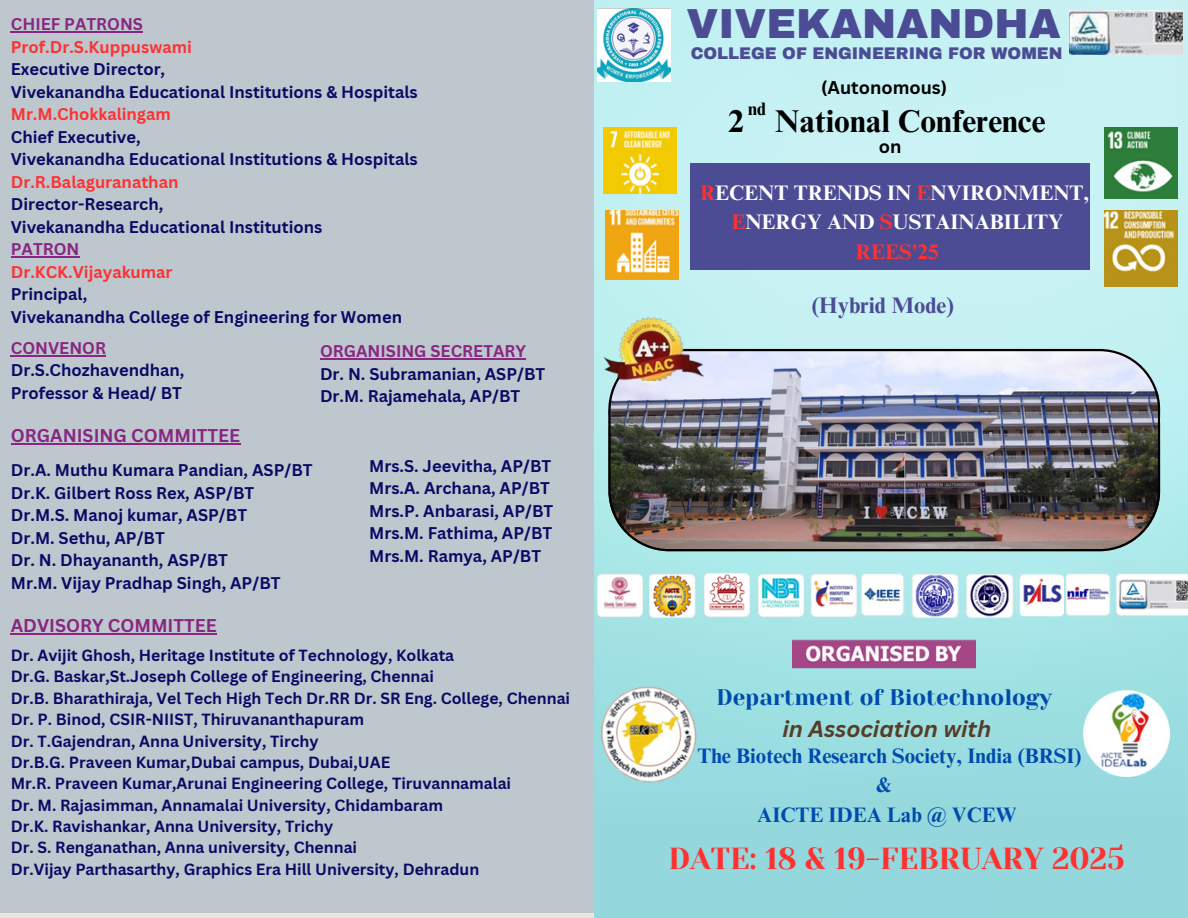
<style>
.page{position:relative;width:1188px;height:918px;background:#fff}
.page>*{position:absolute;margin:0;border:0;box-sizing:border-box;transform-origin:0 0}
.t1{font:900 41.1px "Archivo";color:#4b4c94}
.t2{font:700 31.5px "Times NRMT Pro";color:#000}
.t3{font:30.3px "Yeseva One";color:#ff3131}
.t4{font:22.5px/32.7px "Yeseva One";color:#004aad;text-align:center}
.t5{font:700 22.5px "Times NRMT Pro";color:#4b4c94}
.t6{font:700 21px/29.2px "Times NRMT Pro";color:#fff;text-align:center}
.t7{font:700 21px/29.2px "Times NRMT Pro";color:#004aad;text-align:center}
.t8{font:700 18px "Canva Sans";color:#892582}
.t9{font:700 18px "Canva Sans";color:#000}
.t10{font:700 18px "Times NRMT Pro";color:#000}
.t11{font:700 16.5px "Canva Sans";color:#090a64}
.t12{font:700 16.5px "Canva Sans";color:#ff3131}
.t13{font:700 16.5px "Canva Sans";color:#892582}
.t14{font:900 16.5px "Archivo";color:#4b4c94}
.t15{font:700 15.75px "Canva Sans";color:#090a64}
.s1{color:#ff3131}
.s2{font-family:"Canva Sans";font-weight:700;font-style:italic;color:#573d27}
</style>
<div class="page">
<div style="left:1px;top:0;width:593px;height:913px;background:#bdc7cd"></div>
<img style="left:594px;top:0;width:594px;height:918px">
<img style="left:597px;top:8px;width:73px;height:73px">
<img style="left:604px;top:128px;width:73px;height:65px">
<img style="left:605px;top:210px;width:73px;height:70px">
<img style="left:1104px;top:128px;width:73px;height:71px">
<img style="left:1104px;top:210px;width:73px;height:77px">
<img style="left:1063px;top:574px;width:125px;height:43px">
<img style="left:649px;top:574px;width:414px;height:44px">
<img style="left:759px;top:574px;width:97px;height:43px">
<img style="left:597px;top:575px;width:45px;height:42px">
<img style="left:793px;top:635px;width:182px;height:43px">
<img style="left:1084px;top:691px;width:85px;height:85px">
<img style="left:598px;top:683px;width:102px;height:101px">
<div style="left:691px;top:164px;width:399px;height:106px;background:#4b4c94"></div>
<img style="left:1069px;top:10px;width:114px;height:44px">
<hr style="left:320px;top:359px;width:110px;height:1px;background:#892582">
<hr style="left:430px;top:359px;width:96px;height:1px;background:#892582">
<img style="left:608px;top:349px;width:552px;height:202px">
<img style="left:604px;top:317px;width:100px;height:63px">
<hr style="left:11px;top:31px;width:132px;height:1px;background:#892582">
<hr style="left:11px;top:256px;width:69px;height:1px;background:#892582">
<hr style="left:11px;top:355px;width:95px;height:1px;background:#892582">
<hr style="left:11px;top:633px;width:206px;height:1px;background:#892582">
<hr style="left:11px;top:443px;width:229px;height:2px;background:#892582">
<p class="t13" style="left:11px;top:13px;width:134px">CHIEF PATRONS</p>
<p class="t12" style="left:11px;top:35px;width:183px">Prof.Dr.S.Kuppuswami</p>
<p class="t11" style="left:11px;top:58px;width:156px">Executive Director,</p>
<p class="t11" style="left:11px;top:80px;width:408px">Vivekanandha Educational Institutions &amp; Hospitals</p>
<p class="t12" style="left:11px;top:103px;width:162px">Mr.M.Chokkalingam</p>
<p class="t11" style="left:11px;top:125px;width:131px">Chief Executive,</p>
<p class="t11" style="left:11px;top:148px;width:408px">Vivekanandha Educational Institutions &amp; Hospitals</p>
<p class="t12" style="left:11px;top:170px;width:169px">Dr.R.Balaguranathan</p>
<p class="t11" style="left:11px;top:193px;width:154px">Director-Research,</p>
<p class="t11" style="left:11px;top:215px;width:313px">Vivekanandha Educational Institutions</p>
<p class="t13" style="left:11px;top:238px;width:70px">PATRON</p>
<p class="t12" style="left:11px;top:260px;width:163px">Dr.KCK.Vijayakumar</p>
<p class="t11" style="left:11px;top:283px;width:78px">Principal,</p>
<p class="t11" style="left:11px;top:305px;width:393px">Vivekanandha College of Engineering for Women</p>
<p class="t13" style="left:11px;top:336px;width:97px">CONVENOR</p>
<p class="t11" style="left:11px;top:359px;width:175px">Dr.S.Chozhavendhan,</p>
<p class="t11" style="left:11px;top:381px;width:173px">Professor &amp; Head/ BT</p>
<p class="t13" style="left:320px;top:340px;width:208px">ORGANISING SECRETARY</p>
<p class="t11" style="left:320px;top:362px;width:227px">Dr. N. Subramanian, ASP/BT</p>
<p class="t11" style="left:320px;top:385px;width:202px">Dr.M. Rajamehala, AP/BT</p>
<p class="t8" style="left:11px;top:423px;width:231px">ORGANISING COMMITTEE</p>
<p class="t11" style="left:11px;top:459px;width:303px">Dr.A. Muthu Kumara Pandian, ASP/BT</p>
<p class="t11" style="left:11px;top:481px;width:245px">Dr.K. Gilbert Ross Rex, ASP/BT</p>
<p class="t11" style="left:11px;top:504px;width:238px">Dr.M.S. Manoj kumar, ASP/BT</p>
<p class="t11" style="left:11px;top:526px;width:155px">Dr.M. Sethu, AP/BT</p>
<p class="t11" style="left:11px;top:549px;width:219px">Dr. N. Dhayananth, ASP/BT</p>
<p class="t11" style="left:11px;top:571px;width:271px">Mr.M. Vijay Pradhap Singh, AP/BT</p>
<p class="t11" style="left:369px;top:454px;width:184px">Mrs.S. Jeevitha, AP/BT</p>
<p class="t11" style="left:369px;top:477px;width:182px">Mrs.A. Archana, AP/BT</p>
<h1 class="t11" style="left:369px;top:499px;width:186px">Mrs.P. Anbarasi, AP/BT</h1>
<p class="t11" style="left:369px;top:522px;width:185px">Mrs.M. Fathima, AP/BT</p>
<p class="t11" style="left:369px;top:544px;width:174px">Mrs.M. Ramya, AP/BT</p>
<p class="t8" style="left:11px;top:613px;width:208px">ADVISORY COMMITTEE</p>
<p class="t15" style="left:11px;top:644px;width:445px">Dr. Avijit Ghosh, Heritage Institute of Technology, Kolkata</p>
<h3 class="t15" style="left:11px;top:666px;width:425px">Dr.G. Baskar,St.Joseph College of Engineering, Chennai</h3>
<p class="t15" style="left:11px;top:687px;width:561px">Dr.B. Bharathiraja, Vel Tech High Tech Dr.RR Dr. SR Eng. College, Chennai</p>
<p class="t15" style="left:11px;top:708px;width:355px">Dr. P. Binod, CSIR-NIIST, Thiruvananthapuram</p>
<p class="t15" style="left:11px;top:730px;width:309px">Dr. T.Gajendran, Anna University, Tirchy</p>
<p class="t15" style="left:11px;top:751px;width:381px">Dr.B.G. Praveen Kumar,Dubai campus, Dubai,UAE</p>
<h4 class="t15" style="left:11px;top:772px;width:502px">Mr.R. Praveen Kumar,Arunai Engineering College, Tiruvannamalai</h4>
<p class="t15" style="left:11px;top:794px;width:434px">Dr. M. Rajasimman, Annamalai University, Chidambaram</p>
<p class="t15" style="left:11px;top:815px;width:324px">Dr.K. Ravishankar, Anna University, Trichy</p>
<h5 class="t15" style="left:11px;top:837px;width:348px">Dr. S. Renganathan, Anna university, Chennai</h5>
<p class="t15" style="left:11px;top:858px;width:470px">Dr.Vijay Parthasarthy, Graphics Era Hill University, Dehradun</p>
<p class="t1" style="left:687px;top:1px;width:376px">VIVEKANANDHA</p>
<p class="t14" style="left:691px;top:44px;width:373px">COLLEGE OF ENGINEERING FOR WOMEN</p>
<p class="t9" style="left:821px;top:75px;width:127px">(Autonomous)</p>
<p class="t10" style="left:748px;top:102px;width:19px">nd</p>
<p class="t2" style="left:728px;top:110px;width:319px">2 National Conference</p>
<p class="t9" style="left:879px;top:134px;width:24px">on</p>
<p class="t6" style="left:700px;top:181px;width:391px"><span class="s1">R</span>ECENT TRENDS IN <span class="s1">E</span>NVIRONMENT,<br><span class="s1">E</span>NERGY AND <span class="s1">S</span>USTAINABILITY<br><span class="s1">REES'25</span></p>
<p class="t5" style="left:812px;top:297px;width:144px">(Hybrid Mode)</p>
<p class="t4" style="left:717px;top:681px;width:337px">Department of Biotechnology <span class="s2">in Association with</span></p>
<p class="t7" style="left:698px;top:744px;width:385px">The Biotech Research Society, India (BRSI) &amp;<br>AICTE IDEA Lab @ VCEW</p>
<h6 class="t3" style="left:668px;top:841px;width:458px">DATE: 18 &amp; 19-FEBRUARY 2025</h6>
</div>
